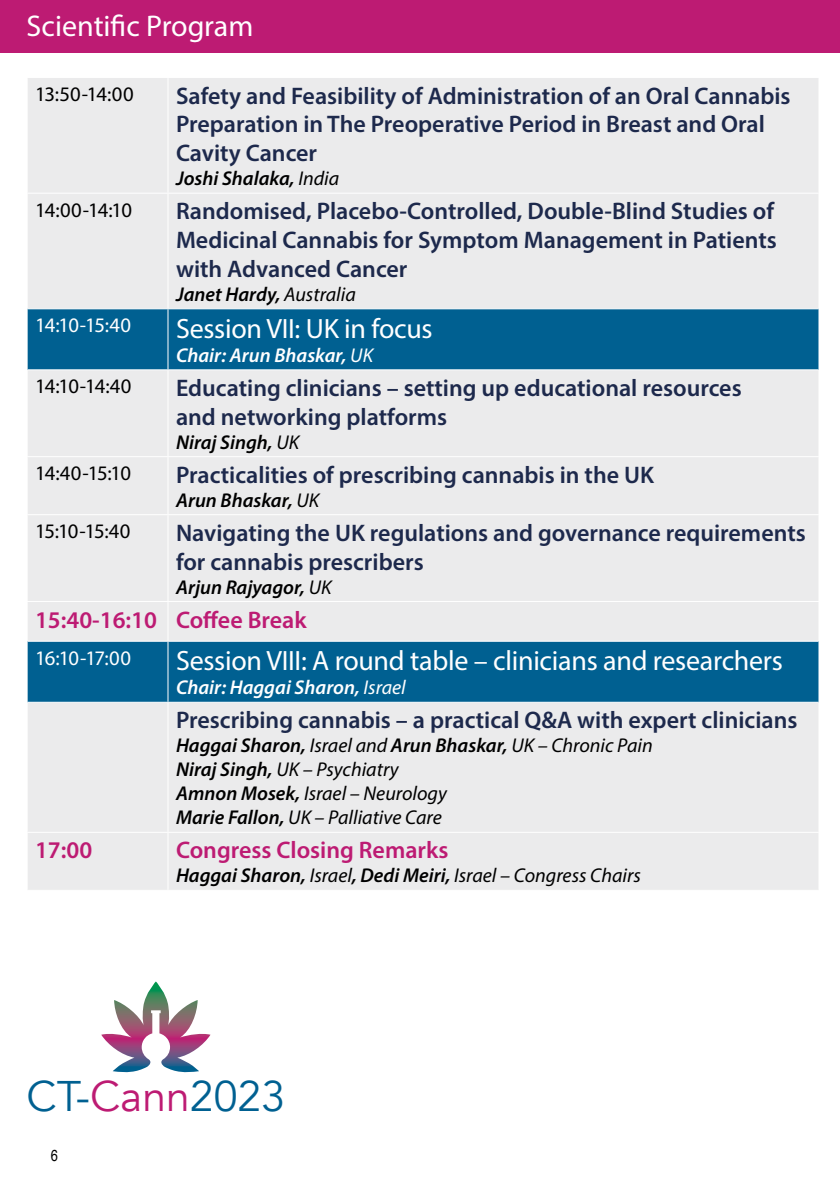
<style>
.page{position:relative;width:840px;height:1191px;background:#fff}
.page>*{position:absolute;margin:0;border:0;box-sizing:border-box;transform-origin:0 0}
.t1{font:42.8px "Avenir";color:#006091}
.t2{font:30px "Myriad Pro";color:#fff}
.t3{font:28px "Myriad Pro";letter-spacing:-.01em;color:#fff}
.t4{font:600 24px/28.8px "Myriad Pro";color:#1d294c}
.t5{font:600 24px "Myriad Pro";color:#bd1b73}
.t6{font:20.6px "Myriad Pro";letter-spacing:-.045em;color:#000}
.t7{font:20.6px "Myriad Pro";letter-spacing:-.04em;color:#fff}
.t8{font:italic 20px/24px "Myriad Pro";color:#000}
.t9{font:italic 600 20px "Myriad Pro";color:#000}
.t10{font:italic 600 20px "Myriad Pro";color:#fff}
.t11{font:16px "Helvetica";color:#000;scale:.8 1}
.s1{font-weight:400}
.s2{font-weight:600}
.s3{color:#bd1b73}
</style>
<div class="page">
<div style="left:0;top:0;width:839px;height:52px;background:#bd1b73"></div>
<div style="left:28px;top:78px;width:790px;height:812px;background:#ebebec"></div>
<svg style="left:28px;top:309px;width:790px;height:393px;background:#a2c0d0"></svg>
<hr style="left:167px;top:78px;width:1px;height:115px;background:#fff">
<hr style="left:27px;top:193px;width:141px;height:1px;background:#fff">
<hr style="left:168px;top:193px;width:651px;height:1px;background:#fff">
<hr style="left:167px;top:194px;width:1px;height:114px;background:#fff">
<hr style="left:167px;top:370px;width:1px;height:86px;background:#fff">
<hr style="left:27px;top:456px;width:141px;height:1px;background:#fff">
<hr style="left:168px;top:456px;width:651px;height:1px;background:#fff">
<hr style="left:167px;top:457px;width:1px;height:57px;background:#fff">
<hr style="left:27px;top:514px;width:141px;height:1px;background:#fff">
<hr style="left:168px;top:514px;width:651px;height:1px;background:#fff">
<hr style="left:167px;top:515px;width:1px;height:86px;background:#fff">
<hr style="left:27px;top:601px;width:141px;height:1px;background:#fff">
<hr style="left:168px;top:601px;width:651px;height:1px;background:#fff">
<hr style="left:167px;top:602px;width:1px;height:39px;background:#fff">
<hr style="left:167px;top:703px;width:1px;height:129px;background:#fff">
<hr style="left:27px;top:832px;width:141px;height:1px;background:#fff">
<hr style="left:168px;top:832px;width:651px;height:1px;background:#fff">
<hr style="left:167px;top:833px;width:1px;height:57px;background:#fff">
<hr style="left:28px;top:308px;width:140px;height:1px;background:#fff">
<hr style="left:168px;top:308px;width:650px;height:1px;background:#fff">
<hr style="left:167px;top:309px;width:1px;height:60px;background:#fff">
<hr style="left:28px;top:369px;width:140px;height:1px;background:#fff">
<hr style="left:168px;top:369px;width:650px;height:1px;background:#fff">
<hr style="left:28px;top:641px;width:140px;height:1px;background:#fff">
<hr style="left:168px;top:641px;width:650px;height:1px;background:#fff">
<hr style="left:167px;top:642px;width:1px;height:60px;background:#fff">
<hr style="left:28px;top:702px;width:140px;height:1px;background:#fff">
<hr style="left:168px;top:702px;width:650px;height:1px;background:#fff">
<svg style="left:101px;top:981px;width:109px;height:92px"></svg>
<p class="t2" style="left:27px;top:8px;width:228px">Scientific Program</p>
<p class="t6" style="left:35px;top:81px;width:100px">13:50-14:00</p>
<p class="t4" style="left:176px;top:80px;width:615px">Safety and Feasibility of Administration of an Oral Cannabis<br>Preparation in The Preoperative Period in Breast and Oral<br>Cavity Cancer</p>
<p class="t9" style="left:176px;top:166px;width:165px">Joshi Shalaka, <span class="s1">India</span></p>
<p class="t6" style="left:35px;top:197px;width:98px">14:00-14:10</p>
<p class="t4" style="left:176px;top:196px;width:602px;text-align:justify">Randomised, Placebo-Controlled, Double-Blind Studies of Medicinal Cannabis for Symptom Management in Patients with Advanced Cancer</p>
<p class="t9" style="left:176px;top:281px;width:181px">Janet Hardy, <span class="s1">Australia</span></p>
<p class="t7" style="left:35px;top:313px;width:97px">14:10-15:40</p>
<p class="t3" style="left:176px;top:311px;width:258px">Session VII: UK in focus</p>
<p class="t10" style="left:176px;top:342px;width:198px">Chair: Arun Bhaskar, <span class="s1">UK</span></p>
<p class="t6" style="left:35px;top:374px;width:98px">14:10-14:40</p>
<p class="t4" style="left:176px;top:373px;width:567px">Educating clinicians – setting up educational resources and networking platforms</p>
<p class="t9" style="left:176px;top:429px;width:125px">Niraj Singh, <span class="s1">UK</span></p>
<p class="t6" style="left:35px;top:460px;width:97px">14:40-15:10</p>
<p class="t4" style="left:176px;top:459px;width:479px">Practicalities of prescribing cannabis in the UK</p>
<p class="t9" style="left:176px;top:487px;width:145px">Arun Bhaskar, <span class="s1">UK</span></p>
<p class="t6" style="left:35px;top:518px;width:97px">15:10-15:40</p>
<p class="t4" style="left:176px;top:517px;width:631px">Navigating the UK regulations and governance requirements for cannabis prescribers</p>
<p class="t9" style="left:176px;top:574px;width:157px">Arjun Rajyagor, <span class="s1">UK</span></p>
<p class="t5" style="left:35px;top:604px;width:273px">15:40-16:10 Coffee Break</p>
<p class="t7" style="left:35px;top:645px;width:97px">16:10-17:00</p>
<p class="t3" style="left:176px;top:643px;width:608px">Session VIII: A round table – clinicians and researchers</p>
<p class="t10" style="left:176px;top:675px;width:231px">Chair: Haggai Sharon, <span class="s1">Israel</span></p>
<p class="t4" style="left:176px;top:705px;width:622px">Prescribing cannabis – a practical Q&amp;A with expert clinicians</p>
<p class="t8" style="left:176px;top:733px;width:478px"><span class="s2">Haggai Sharon,</span> Israel and <span class="s2">Arun Bhaskar,</span> UK – Chronic Pain <span class="s2">Niraj Singh,</span> UK – Psychiatry<br><span class="s2">Amnon Mosek,</span> Israel – Neurology<br><span class="s2">Marie Fallon,</span> UK – Palliative Care</p>
<p class="t5" style="left:35px;top:835px;width:59px">17:00</p>
<p class="t5" style="left:176px;top:835px;width:274px">Congress Closing Remarks</p>
<p class="t8" style="left:176px;top:863px;width:466px"><span class="s2">Haggai Sharon,</span> Israel<span class="s2">, Dedi Meiri,</span> Israel – Congress Chairs</p>
<h1 class="t1" style="left:27px;top:1070px;width:260px">CT-<span class="s3">Cann</span>2023</h1>
<p class="t11" style="left:51px;top:1142px;width:10px">6</p>
</div>
